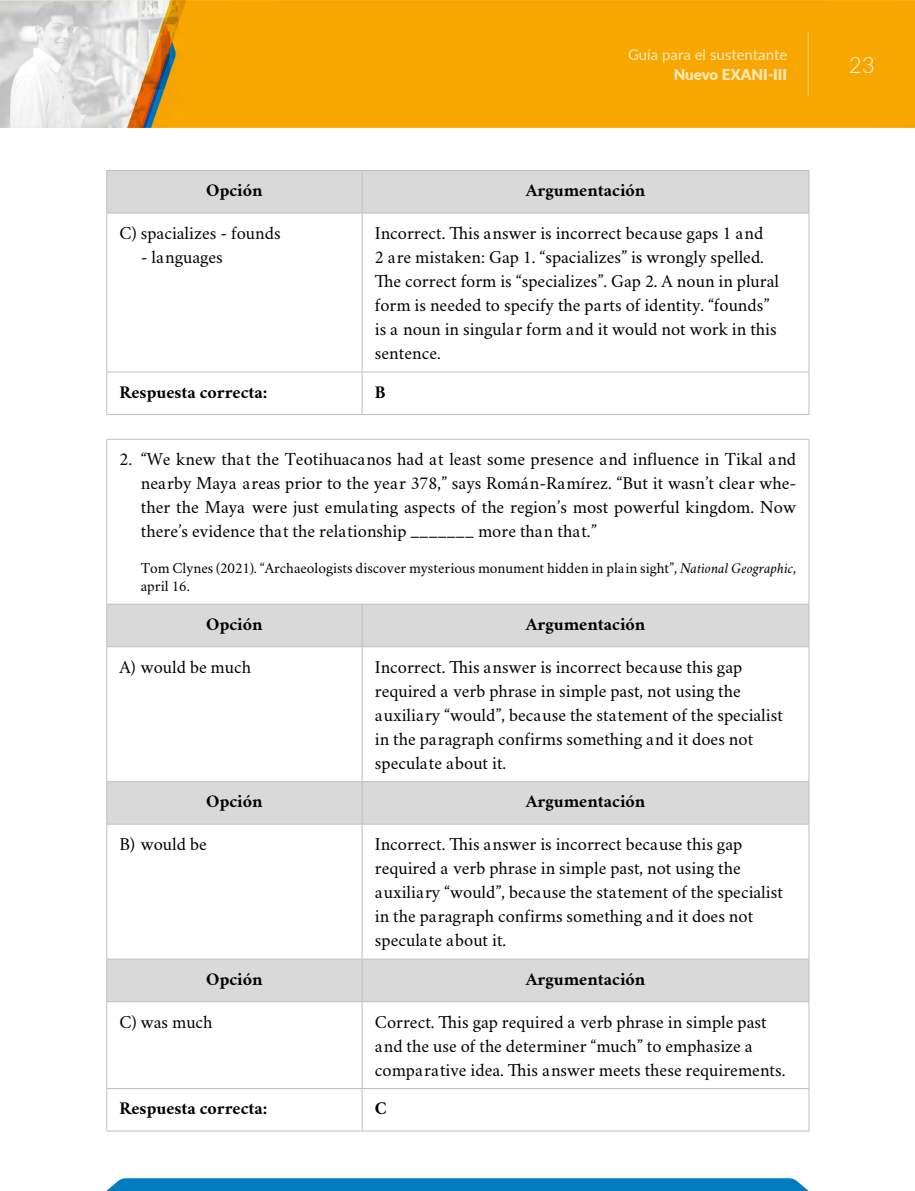
<style>
.page{position:relative;width:915px;height:1191px;background:#fff}
.page>*{position:absolute;margin:0;border:0;box-sizing:border-box;transform-origin:0 0}
.t1{font:300 22.5px "Lato";color:#fff}
.t2{font:18px/24px "Crimson";color:#000}
.t3{font:700 18px "Crimson";color:#000}
.t4{font:15px/18px "Crimson";color:#000}
.t5{font:15px "Lato";color:#fff}
.t6{font:900 15px "Lato";color:#fff}
.s1{font-style:italic}
</style>
<div class="page">
<img style="left:0;top:0;width:914px;height:128px">
<hr style="left:807px;top:32px;width:1px;height:63px;background:#fff">
<svg style="left:106px;top:1178px;width:702px;height:13px"></svg>
<div style="left:107px;top:171px;width:701px;height:42px;background:#d9d9d9"></div>
<hr style="left:361px;top:171px;width:1px;height:42px;background:#bfbfbf">
<hr style="left:106px;top:213px;width:1px;height:158px;background:#bfbfbf">
<hr style="left:361px;top:213px;width:1px;height:158px;background:#bfbfbf">
<hr style="left:808px;top:213px;width:1px;height:158px;background:#bfbfbf">
<hr style="left:106px;top:371px;width:256px;height:1px;background:#bfbfbf">
<hr style="left:106px;top:372px;width:1px;height:42px;background:#bfbfbf">
<hr style="left:362px;top:371px;width:447px;height:1px;background:#bfbfbf">
<hr style="left:361px;top:372px;width:1px;height:42px;background:#bfbfbf">
<hr style="left:808px;top:372px;width:1px;height:42px;background:#bfbfbf">
<hr style="left:106px;top:414px;width:256px;height:1px;background:#bfbfbf">
<hr style="left:362px;top:414px;width:447px;height:1px;background:#bfbfbf">
<hr style="left:106px;top:170px;width:256px;height:1px;background:#bfbfbf">
<hr style="left:106px;top:171px;width:1px;height:42px;background:#bfbfbf">
<hr style="left:362px;top:170px;width:447px;height:1px;background:#bfbfbf">
<hr style="left:808px;top:171px;width:1px;height:42px;background:#bfbfbf">
<hr style="left:106px;top:213px;width:256px;height:1px;background:#bfbfbf">
<hr style="left:362px;top:213px;width:447px;height:1px;background:#bfbfbf">
<svg style="left:107px;top:605px;width:701px;height:396px"></svg>
<hr style="left:106px;top:439px;width:256px;height:1px;background:#bfbfbf">
<hr style="left:106px;top:439px;width:1px;height:165px;background:#bfbfbf">
<hr style="left:362px;top:439px;width:447px;height:1px;background:#bfbfbf">
<hr style="left:808px;top:439px;width:1px;height:165px;background:#bfbfbf">
<hr style="left:361px;top:604px;width:1px;height:42px;background:#bfbfbf">
<hr style="left:106px;top:647px;width:1px;height:134px;background:#bfbfbf">
<hr style="left:361px;top:647px;width:1px;height:134px;background:#bfbfbf">
<hr style="left:808px;top:647px;width:1px;height:134px;background:#bfbfbf">
<hr style="left:361px;top:782px;width:1px;height:42px;background:#bfbfbf">
<hr style="left:106px;top:824px;width:1px;height:134px;background:#bfbfbf">
<hr style="left:361px;top:824px;width:1px;height:134px;background:#bfbfbf">
<hr style="left:808px;top:824px;width:1px;height:134px;background:#bfbfbf">
<hr style="left:361px;top:959px;width:1px;height:42px;background:#bfbfbf">
<hr style="left:106px;top:1002px;width:1px;height:86px;background:#bfbfbf">
<hr style="left:361px;top:1002px;width:1px;height:86px;background:#bfbfbf">
<hr style="left:808px;top:1002px;width:1px;height:86px;background:#bfbfbf">
<hr style="left:106px;top:1088px;width:256px;height:1px;background:#bfbfbf">
<hr style="left:106px;top:1089px;width:1px;height:41px;background:#bfbfbf">
<hr style="left:362px;top:1088px;width:447px;height:1px;background:#bfbfbf">
<hr style="left:361px;top:1089px;width:1px;height:41px;background:#bfbfbf">
<hr style="left:808px;top:1089px;width:1px;height:41px;background:#bfbfbf">
<hr style="left:106px;top:1130px;width:256px;height:1px;background:#bfbfbf">
<hr style="left:362px;top:1130px;width:447px;height:1px;background:#bfbfbf">
<hr style="left:106px;top:604px;width:256px;height:1px;background:#bfbfbf">
<hr style="left:106px;top:604px;width:1px;height:42px;background:#bfbfbf">
<hr style="left:362px;top:604px;width:447px;height:1px;background:#bfbfbf">
<hr style="left:808px;top:604px;width:1px;height:42px;background:#bfbfbf">
<hr style="left:106px;top:646px;width:256px;height:1px;background:#bfbfbf">
<hr style="left:362px;top:646px;width:447px;height:1px;background:#bfbfbf">
<hr style="left:106px;top:781px;width:256px;height:1px;background:#bfbfbf">
<hr style="left:106px;top:782px;width:1px;height:42px;background:#bfbfbf">
<hr style="left:362px;top:781px;width:447px;height:1px;background:#bfbfbf">
<hr style="left:808px;top:782px;width:1px;height:42px;background:#bfbfbf">
<hr style="left:106px;top:824px;width:256px;height:1px;background:#bfbfbf">
<hr style="left:362px;top:824px;width:447px;height:1px;background:#bfbfbf">
<hr style="left:106px;top:958px;width:256px;height:1px;background:#bfbfbf">
<hr style="left:106px;top:959px;width:1px;height:42px;background:#bfbfbf">
<hr style="left:362px;top:958px;width:447px;height:1px;background:#bfbfbf">
<hr style="left:808px;top:959px;width:1px;height:42px;background:#bfbfbf">
<hr style="left:106px;top:1001px;width:256px;height:1px;background:#bfbfbf">
<hr style="left:362px;top:1001px;width:447px;height:1px;background:#bfbfbf">
<p class="t5" style="left:627px;top:44px;width:161px">Guía para el sustentante</p>
<p class="t6" style="left:673px;top:63px;width:115px">Nuevo EXANI-III</p>
<p class="t3" style="left:206px;top:177px;width:58px">Opción</p>
<p class="t3" style="left:525px;top:177px;width:121px">Argumentación</p>
<p class="t2" style="left:119px;top:220px;width:163px">C) spacializes - founds</p>
<p class="t2" style="left:141px;top:244px;width:84px">- languages</p>
<p class="t2" style="left:375px;top:220px;width:405px">Incorrect. This answer is incorrect because gaps 1 and<br>2 are mistaken: Gap 1. “spacializes” is wrongly spelled.<br>The correct form is “specializes”. Gap 2. A noun in plural form is needed to specify the parts of identity. “founds” is a noun in singular form and it would not work in this sentence.</p>
<p class="t3" style="left:119px;top:378px;width:149px">Respuesta correcta:</p>
<p class="t3" style="left:375px;top:378px;width:12px">B</p>
<p class="t2" style="left:141px;top:446px;width:656px;text-align:justify;text-indent:-21px">2. “We knew that the Teotihuacanos had at least some presence and influence in Tikal and nearby Maya areas prior to the year 378,” says Román-Ramírez. “But it wasn’t clear whe&shy;ther the Maya were just emulating aspects of the region’s most powerful kingdom. Now there’s evidence that the relationship _______ more than that.”</p>
<p class="t4" style="left:141px;top:558px;width:656px">Tom Clynes (2021). “Archaeologists discover mysterious monument hidden in plain sight”, <span class="s1">National Geographic</span>, april 16.</p>
<p class="t3" style="left:206px;top:610px;width:58px">Opción</p>
<p class="t3" style="left:525px;top:610px;width:121px">Argumentación</p>
<p class="t2" style="left:119px;top:654px;width:133px">A) would be much</p>
<p class="t2" style="left:375px;top:654px;width:409px">Incorrect. This answer is incorrect because this gap required a verb phrase in simple past, not using the auxiliary “would”, because the statement of the specialist in the paragraph confirms something and it does not speculate about it.</p>
<p class="t3" style="left:206px;top:788px;width:58px">Opción</p>
<p class="t3" style="left:525px;top:788px;width:121px">Argumentación</p>
<p class="t2" style="left:119px;top:831px;width:89px">B) would be</p>
<p class="t2" style="left:375px;top:831px;width:409px">Incorrect. This answer is incorrect because this gap required a verb phrase in simple past, not using the auxiliary “would”, because the statement of the specialist in the paragraph confirms something and it does not speculate about it.</p>
<p class="t3" style="left:206px;top:965px;width:58px">Opción</p>
<p class="t3" style="left:525px;top:965px;width:121px">Argumentación</p>
<p class="t2" style="left:119px;top:1008px;width:94px">C) was much</p>
<p class="t2" style="left:375px;top:1008px;width:412px">Correct. This gap required a verb phrase in simple past and the use of the determiner “much” to emphasize a comparative idea. This answer meets these requirements.</p>
<p class="t3" style="left:119px;top:1094px;width:149px">Respuesta correcta:</p>
<p class="t3" style="left:375px;top:1094px;width:13px">C</p>
<p class="t1" style="left:848px;top:49px;width:28px">23</p>
</div>
